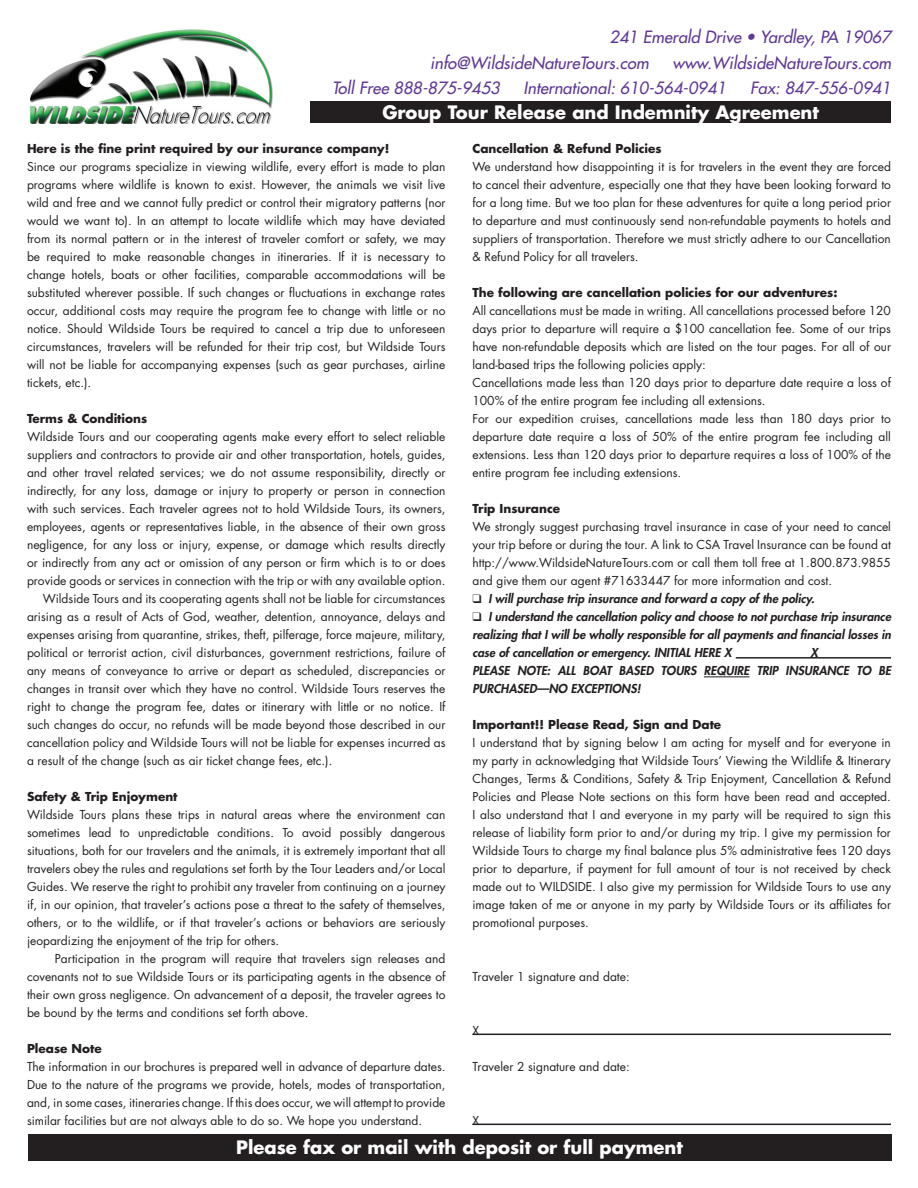
<style>
.page{position:relative;width:918px;height:1188px;background:#fff}
.page>*{position:absolute;margin:0;border:0;box-sizing:border-box;transform-origin:0 0}
.t1{font:700 18px "Futura";color:#fff}
.t2{font:italic 16.5px/25.5px "Futura";color:#5f3996}
.t3{font:12px/18px "Futura";color:#231f20;text-align:justify}
.t4{font:italic 800 12px/18px "Futura";color:#231f20;text-align:justify}
.t5{font:700 12px "Futura";color:#231f20}
</style>
<div class="page">
<hr style="left:736px;top:657px;width:155px;height:2px;background:#231f20">
<hr style="left:704px;top:676px;width:45px;height:1px;background:#231f20">
<hr style="left:472px;top:1034px;width:419px;height:1px;background:#231f20">
<hr style="left:472px;top:1124px;width:419px;height:1px;background:#231f20">
<div style="left:310px;top:101px;width:581px;height:22px;background:#231f20"></div>
<img style="left:29px;top:29px;width:243px;height:94px">
<div style="left:28px;top:1134px;width:864px;height:27px;background:#231f20"></div>
<h2 class="t2" style="left:430px;top:24px;width:462px;text-indent:179px">241 Emerald Drive • Yardley, PA 19067 info@WildsideNatureTours.com</h2>
<h2 class="t2" style="left:673px;top:50px;width:220px">www.WildsideNatureTours.com</h2>
<h2 class="t2" style="left:332px;top:75px;width:169px">Toll Free 888-875-9453</h2>
<h2 class="t2" style="left:524px;top:75px;width:204px">International: 610-564-0941</h2>
<h2 class="t2" style="left:750px;top:75px;width:142px">Fax: 847-556-0941</h2>
<h1 class="t1" style="left:382px;top:100px;width:438px">Group Tour Release and Indemnity Agreement</h1>
<p class="t5" style="left:27px;top:140px;width:364px">Here is the fine print required by our insurance company!</p>
<p class="t3" style="left:27px;top:157px;width:420px">Since our programs specialize in viewing wildlife, every effort is made to plan programs where wildlife is known to exist. However, the animals we visit live wild and free and we cannot fully predict or control their migratory patterns (nor would we want to). In an attempt to locate wildlife which may have deviated from its normal pattern or in the interest of traveler comfort or safety, we may be required to make reasonable changes in itineraries. If it is necessary to change hotels, boats or other facilities, comparable accommodations will be substituted wherever possible. If such changes or fluctuations in exchange rates occur, additional costs may require the program fee to change with little or no notice. Should Wildside Tours be required to cancel a trip due to unforeseen circumstances, travelers will be refunded for their trip cost, but Wildside Tours will not be liable for accompanying expenses (such as gear purchases, airline tickets, etc.).</p>
<p class="t5" style="left:27px;top:410px;width:122px">Terms &amp; Conditions</p>
<p class="t3" style="left:27px;top:427px;width:420px">Wildside Tours and our cooperating agents make every effort to select reliable</p>
<p class="t3" style="left:27px;top:445px;width:420px">suppliers and contractors to provide air and other transportation, hotels, guides,</p>
<p class="t3" style="left:27px;top:463px;width:420px">and other travel related services; we do not assume responsibility, directly or</p>
<p class="t3" style="left:27px;top:481px;width:420px">indirectly, for any loss, damage or injury to property or person in connection</p>
<p class="t3" style="left:27px;top:499px;width:420px">with such services. Each traveler agrees not to hold Wildside Tours, its owners,</p>
<p class="t3" style="left:27px;top:517px;width:420px">employees, agents or representatives liable, in the absence of their own gross</p>
<p class="t3" style="left:27px;top:535px;width:420px">negligence, for any loss or injury, expense, or damage which results directly</p>
<p class="t3" style="left:27px;top:553px;width:420px">or indirectly from any act or omission of any person or firm which is to or does</p>
<p class="t3" style="left:27px;top:571px;width:420px">provide goods or services in connection with the trip or with any available option.</p>
<p class="t3" style="left:43px;top:589px;width:404px">Wildside Tours and its cooperating agents shall not be liable for circumstances</p>
<p class="t3" style="left:27px;top:607px;width:420px">arising as a result of Acts of God, weather, detention, annoyance, delays and</p>
<p class="t3" style="left:27px;top:625px;width:420px">expenses arising from quarantine, strikes, theft, pilferage, force majeure, military,</p>
<p class="t3" style="left:27px;top:643px;width:420px">political or terrorist action, civil disturbances, government restrictions, failure of</p>
<p class="t3" style="left:27px;top:661px;width:420px">any means of conveyance to arrive or depart as scheduled, discrepancies or</p>
<p class="t3" style="left:27px;top:679px;width:420px">changes in transit over which they have no control. Wildside Tours reserves the</p>
<p class="t3" style="left:27px;top:697px;width:420px">right to change the program fee, dates or itinerary with little or no notice. If</p>
<p class="t3" style="left:27px;top:715px;width:420px">such changes do occur, no refunds will be made beyond those described in our</p>
<p class="t3" style="left:27px;top:733px;width:420px">cancellation policy and Wildside Tours will not be liable for expenses incurred as</p>
<p class="t3" style="left:27px;top:751px;width:307px">a result of the change (such as air ticket change fees, etc.).</p>
<p class="t5" style="left:27px;top:788px;width:152px">Safety &amp; Trip Enjoyment</p>
<p class="t3" style="left:27px;top:805px;width:420px">Wildside Tours plans these trips in natural areas where the environment can sometimes lead to unpredictable conditions. To avoid possibly dangerous situations, both for our travelers and the animals, it is extremely important that all travelers obey the rules and regulations set forth by the Tour Leaders and/or Local Guides. We reserve the right to prohibit any traveler from continuing on a journey if, in our opinion, that traveler’s actions pose a threat to the safety of themselves, others, or to the wildlife, or if that traveler’s actions or behaviors are seriously jeopardizing the enjoyment of the trip for others.</p>
<p class="t3" style="left:27px;top:949px;width:420px;text-indent:28px">Participation in the program will require that travelers sign releases and covenants not to sue Wildside Tours or its participating agents in the absence of their own gross negligence. On advancement of a deposit, the traveler agrees to be bound by the terms and conditions set forth above.</p>
<p class="t5" style="left:27px;top:1040px;width:76px">Please Note</p>
<p class="t3" style="left:27px;top:1057px;width:420px">The information in our brochures is prepared well in advance of departure dates.<br>Due to the nature of the programs we provide, hotels, modes of transportation, and, in some cases, itineraries change. If this does occur, we will attempt to provide similar facilities but are not always able to do so. We hope you understand.</p>
<p class="t5" style="left:472px;top:140px;width:191px">Cancellation &amp; Refund Policies</p>
<p class="t3" style="left:472px;top:157px;width:420px">We understand how disappointing it is for travelers in the event they are forced to cancel their adventure, especially one that they have been looking forward to for a long time. But we too plan for these adventures for quite a long period prior to departure and must continuously send non-refundable payments to hotels and suppliers of transportation. Therefore we must strictly adhere to our Cancellation &amp; Refund Policy for all travelers.</p>
<p class="t5" style="left:472px;top:284px;width:367px">The following are cancellation policies for our adventures:</p>
<p class="t3" style="left:472px;top:301px;width:420px;text-align:left">All cancellations must be made in writing. All cancellations processed before 120 days prior to departure will require a $100 cancellation fee. Some of our trips have non-refundable deposits which are listed on the tour pages. For all of our land-based trips the following policies apply:<br>Cancellations made less than 120 days prior to departure date require a loss of 100% of the entire program fee including all extensions.<br>For our expedition cruises, cancellations made less than 180 days prior to departure date require a loss of 50% of the entire program fee including all extensions. Less than 120 days prior to departure requires a loss of 100% of the entire program fee including extensions.</p>
<p class="t5" style="left:472px;top:500px;width:89px">Trip Insurance</p>
<p class="t3" style="left:472px;top:517px;width:420px">We strongly suggest purchasing travel insurance in case of your need to cancel your trip before or during the tour. A link to CSA Travel Insurance can be found at http://www.WildsideNatureTours.com or call them toll free at 1.800.873.9855 and give them our agent #71633447 for more information and cost.</p>
<p class="t4" style="left:472px;top:589px;width:344px">❑ I will purchase trip insurance and forward a copy of the policy.</p>
<p class="t4" style="left:472px;top:607px;width:420px">❑ I understand the cancellation policy and choose to not purchase trip insurance realizing that I will be wholly responsible for all payments and financial losses in case of cancellation or emergency. INITIAL HERE X</p>
<p class="t4" style="left:472px;top:643px;width:420px;text-align:left;text-indent:338px">X<br>PLEASE NOTE: ALL BOAT BASED TOURS REQUIRE TRIP INSURANCE TO BE<br>PURCHASED—NO EXCEPTIONS!</p>
<p class="t5" style="left:472px;top:716px;width:250px">Important!! Please Read, Sign and Date</p>
<p class="t3" style="left:472px;top:733px;width:420px">I understand that by signing below I am acting for myself and for everyone in my party in acknowledging that Wildside Tours’ Viewing the Wildlife &amp; Itinerary Changes, Terms &amp; Conditions, Safety &amp; Trip Enjoyment, Cancellation &amp; Refund Policies and Please Note sections on this form have been read and accepted.<br>I also understand that I and everyone in my party will be required to sign this release of liability form prior to and/or during my trip. I give my permission for Wildside Tours to charge my final balance plus 5% administrative fees 120 days prior to departure, if payment for full amount of tour is not received by check made out to WILDSIDE. I also give my permission for Wildside Tours to use any image taken of me or anyone in my party by Wildside Tours or its affiliates for promotional purposes.</p>
<p class="t3" style="left:472px;top:967px;width:159px">Traveler 1 signature and date:</p>
<p class="t3" style="left:472px;top:1021px;width:8px">X</p>
<p class="t3" style="left:472px;top:1057px;width:159px">Traveler 2 signature and date:</p>
<p class="t3" style="left:472px;top:1111px;width:8px">X</p>
<h1 class="t1" style="left:236px;top:1135px;width:448px">Please fax or mail with deposit or full payment</h1>
</div>
